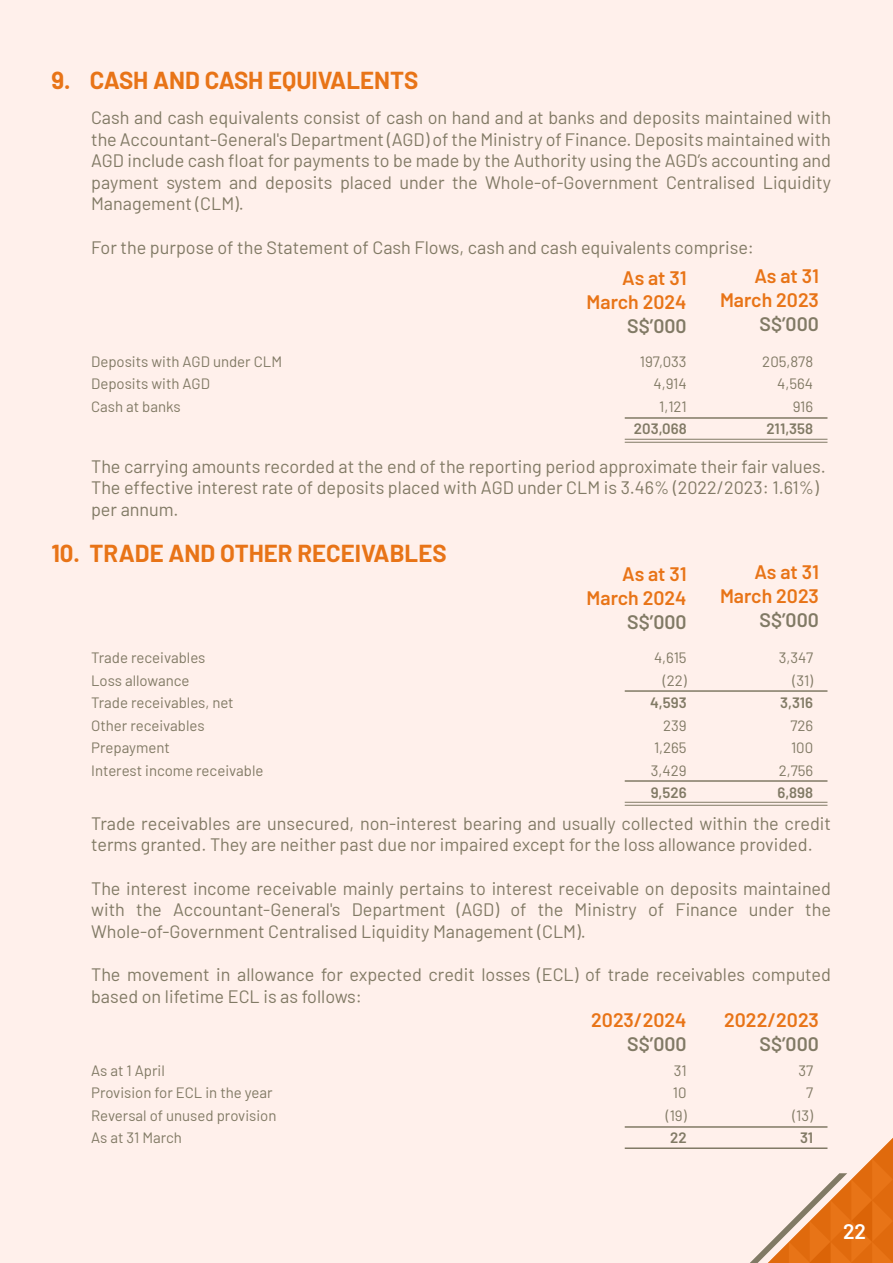
<style>
.page{position:relative;width:893px;height:1263px;background:#fff0eb}
.page>*{position:absolute;margin:0;border:0;box-sizing:border-box;transform-origin:0 0}
.t1{font:700 24px "Barlow";color:#e87417}
.t2{font:600 21px "Barlow";color:#fff}
.t3{font:600 19.5px/24px "Barlow";color:#e87417;text-align:right}
.t4{font:600 19.5px "Barlow";color:#817a65}
.t5{font:18px/21.6px "Barlow";color:#817a65}
.t6{font:15px/22.5px "Barlow";color:#817a65;text-align:right}
.t7{font:600 15px "Barlow";color:#817a65}
</style>
<div class="page">
<svg style="left:750px;top:1138px;width:143px;height:125px"></svg>
<hr style="left:625px;top:780px;width:202px;height:2px;background:#817a65">
<hr style="left:625px;top:802px;width:202px;height:1px;background:#817a65">
<hr style="left:625px;top:805px;width:202px;height:1px;background:#817a65">
<hr style="left:625px;top:690px;width:202px;height:2px;background:#817a65">
<hr style="left:625px;top:417px;width:202px;height:2px;background:#817a65">
<hr style="left:625px;top:439px;width:202px;height:1px;background:#817a65">
<hr style="left:625px;top:442px;width:202px;height:1px;background:#817a65">
<hr style="left:625px;top:1126px;width:202px;height:2px;background:#817a65">
<hr style="left:625px;top:1147px;width:202px;height:2px;background:#817a65">
<h1 class="t1" style="left:51px;top:62px;width:368px">9. CASH AND CASH EQUIVALENTS</h1>
<p class="t5" style="left:91px;top:105px;width:741px;text-align:justify">Cash and cash equivalents consist of cash on hand and at banks and deposits maintained with the Accountant-General's Department (AGD) of the Ministry of Finance. Deposits maintained with AGD include cash float for payments to be made by the Authority using the AGD’s accounting and payment system and deposits placed under the Whole-of-Government Centralised Liquidity Management (CLM).</p>
<p class="t5" style="left:91px;top:235px;width:664px">For the purpose of the Statement of Cash Flows, cash and cash equivalents comprise:</p>
<p class="t3" style="left:586px;top:264px;width:102px">As at 31<br>March 2024</p>
<p class="t4" style="left:627px;top:311px;width:61px">S$’000</p>
<p class="t3" style="left:720px;top:262px;width:100px">As at 31<br>March 2023</p>
<p class="t4" style="left:759px;top:309px;width:61px">S$’000</p>
<p class="t6" style="left:91px;top:349px;width:192px;text-align:left">Deposits with AGD under CLM<br>Deposits with AGD<br>Cash at banks</p>
<p class="t6" style="left:762px;top:349px;width:52px">205,878<br>4,564<br>916</p>
<p class="t7" style="left:766px;top:418px;width:48px">211,358</p>
<p class="t6" style="left:640px;top:349px;width:48px">197,033<br>4,914<br>1,121</p>
<p class="t7" style="left:634px;top:418px;width:54px">203,068</p>
<p class="t5" style="left:91px;top:454px;width:736px">The carrying amounts recorded at the end of the reporting period approximate their fair values.<br>The effective interest rate of deposits placed with AGD under CLM is 3.46% (2022/2023: 1.61%) per annum.</p>
<h1 class="t1" style="left:51px;top:536px;width:397px">10. TRADE AND OTHER RECEIVABLES</h1>
<p class="t3" style="left:586px;top:560px;width:102px">As at 31<br>March 2024</p>
<p class="t4" style="left:627px;top:608px;width:61px">S$’000</p>
<p class="t3" style="left:720px;top:559px;width:100px">As at 31<br>March 2023</p>
<p class="t4" style="left:759px;top:606px;width:61px">S$’000</p>
<p class="t6" style="left:91px;top:645px;width:174px;text-align:left">Trade receivables<br>Loss allowance<br>Trade receivables, net<br>Other receivables<br>Prepayment<br>Interest income receivable</p>
<p class="t6" style="left:779px;top:645px;width:36px">3,347 (31)</p>
<p class="t6" style="left:654px;top:645px;width:34px;text-align:center">4,615 (22)</p>
<p class="t7" style="left:650px;top:692px;width:38px">4,593</p>
<p class="t6" style="left:651px;top:713px;width:37px;text-align:justify;text-indent:12px">239<br>1,265<br>3,429</p>
<p class="t7" style="left:651px;top:782px;width:38px">9,526</p>
<p class="t5" style="left:91px;top:811px;width:741px">Trade receivables are unsecured, non-interest bearing and usually collected within the credit terms granted. They are neither past due nor impaired except for the loss allowance provided.</p>
<p class="t5" style="left:91px;top:876px;width:741px;text-align:justify">The interest income receivable mainly pertains to interest receivable on deposits maintained with the Accountant-General's Department (AGD) of the Ministry of Finance under the Whole-of-Government Centralised Liquidity Management (CLM).</p>
<p class="t5" style="left:91px;top:962px;width:741px">The movement in allowance for expected credit losses (ECL) of trade receivables computed based on lifetime ECL is as follows:</p>
<p class="t7" style="left:780px;top:692px;width:35px">3,316</p>
<p class="t6" style="left:779px;top:713px;width:36px">726<br>100<br>2,756</p>
<p class="t7" style="left:777px;top:782px;width:37px">6,898</p>
<p class="t3" style="left:591px;top:1006px;width:97px">2023/2024</p>
<p class="t4" style="left:627px;top:1030px;width:61px">S$’000</p>
<p class="t3" style="left:724px;top:1006px;width:96px">2022/2023</p>
<p class="t4" style="left:759px;top:1030px;width:61px">S$’000</p>
<p class="t6" style="left:91px;top:1058px;width:187px;text-align:left">As at 1 April<br>Provision for ECL in the year<br>Reversal of unused provision<br>As at 31 March</p>
<p class="t6" style="left:792px;top:1058px;width:22px">37<br>7 (13)</p>
<p class="t6" style="left:666px;top:1058px;width:22px;text-align:center">31<br>10 (19)</p>
<p class="t7" style="left:670px;top:1127px;width:18px">22</p>
<p class="t7" style="left:800px;top:1127px;width:15px">31</p>
<p class="t2" style="left:843px;top:1216px;width:25px">22</p>
</div>
